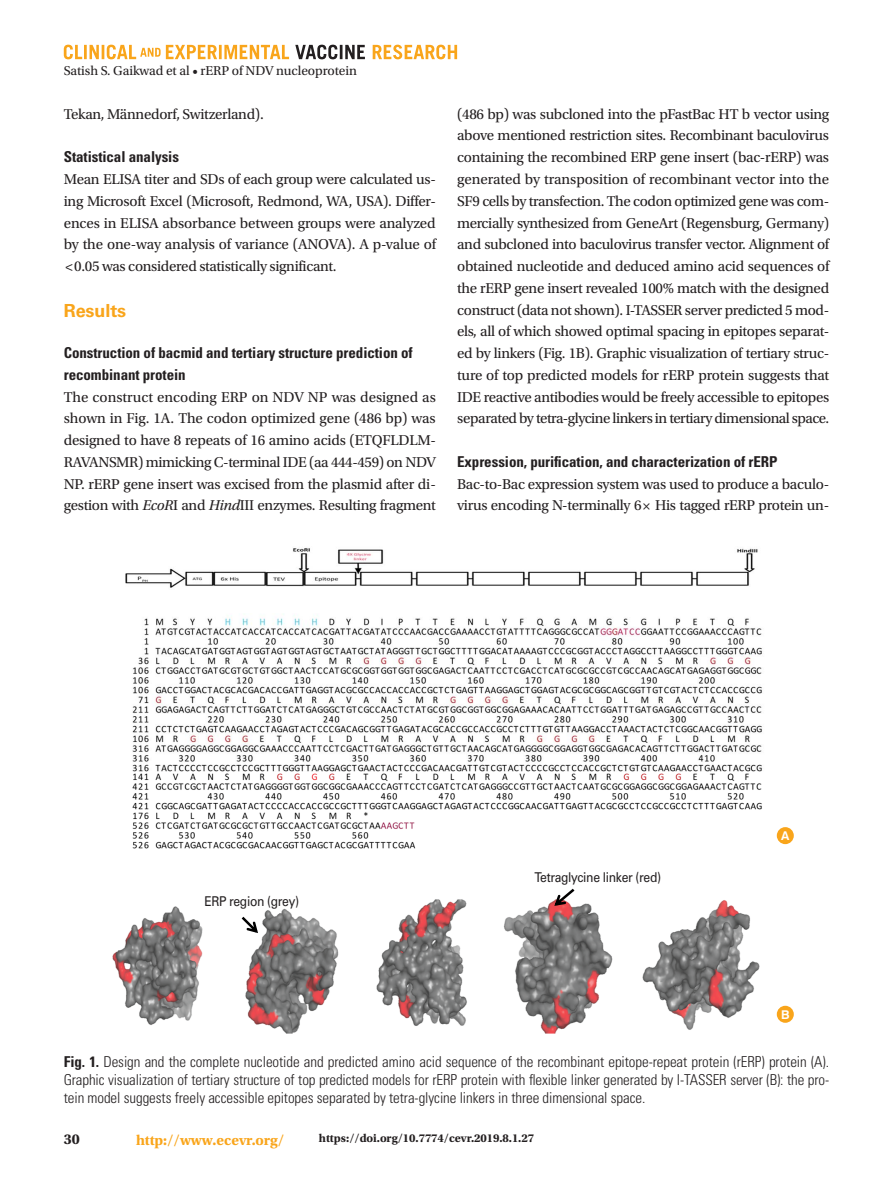
<style>
.page{position:relative;width:893px;height:1191px;background:#fff}
.page>*{position:absolute;margin:0;border:0;box-sizing:border-box;transform-origin:0 0}
.t1{font:35.85px "Calibri";color:#000}
.CVER_대제목{font:700 18px "Univers LT Std";letter-spacing:-.005em;color:#f9a51b}
.CVER_본문{font:15px/21.8px "Utopia Std";letter-spacing:-.02em;color:#231f20;text-align:justify}
.CVER_표그림캡션{font:300 condensed 15px/18px "Univers LT Std";letter-spacing:-.005em;color:#231f20;text-align:justify}
.CVER_중제목{font:700 condensed 15px/21.8px "Univers LT Std";letter-spacing:-.005em;color:#231f20}
.t2{font:700 15px "Utopia Std";letter-spacing:-.005em;color:#f9a51b}
.t3{font:700 15px "Utopia Std";color:#231f20}
.t4{font:13.5px "Utopia Std";letter-spacing:-.005em;color:#231f20}
.CVER_그림지문{font:13.5px "Univers LT Std";letter-spacing:-.03em;color:#231f20;scale:.9 1}
.t5{font:700 12.15px "Swiss 721 BT";color:#fff}
.t6{font:700 12px "Utopia Std";letter-spacing:-.005em;color:#231f20}
.s1{font-style:italic}
.s2{font-weight:700}
</style>
<div class="page">
<svg style="left:373px;top:45px;width:84px;height:14px"></svg>
<svg style="left:295px;top:45px;width:70px;height:14px"></svg>
<svg style="left:64px;top:45px;width:225px;height:14px"></svg>
<img style="left:125px;top:548px;width:668px;height:301px">
<div style="left:110px;top:539px;width:58px;height:26px;background:#fff"></div>
<img style="left:112px;top:890px;width:648px;height:143px">
<svg style="left:242px;top:916px;width:16px;height:17px"></svg>
<svg style="left:554px;top:888px;width:20px;height:18px"></svg>
<div style="left:114px;top:881px;width:41px;height:27px;background:#fff"></div>
<div style="left:777px;top:1005px;width:17px;height:17px;background:#f9a51b;border-radius:50%"></div>
<div style="left:777px;top:827px;width:17px;height:17px;background:#f9a51b;border-radius:50%"></div>
<p class="t4" style="left:64px;top:63px;width:295px">Satish S. Gaikwad et al • rERP of NDV nucleoprotein</p>
<p class="CVER_본문" style="left:64px;top:103px;width:201px">Tekan, Männedorf, Switzerland).</p>
<p class="CVER_중제목" style="left:64px;top:146px;width:117px">Statistical analysis</p>
<p class="CVER_본문" style="left:64px;top:168px;width:374px">Mean ELISA titer and SDs of each group were calculated us&shy;ing Microsoft Excel (Microsoft, Redmond, WA, USA). Differ&shy;ences in ELISA absorbance between groups were analyzed by the one-way analysis of variance (ANOVA). A p-value of &lt;0.05 was considered statistically significant.</p>
<p class="CVER_대제목" style="left:64px;top:300px;width:64px">Results</p>
<p class="CVER_중제목" style="left:64px;top:342px;width:350px">Construction of bacmid and tertiary structure prediction of recombinant protein</p>
<p class="CVER_본문" style="left:64px;top:386px;width:374px">The construct encoding ERP on NDV NP was designed as shown in Fig. 1A. The codon optimized gene (486 bp) was designed to have 8 repeats of 16 amino acids (ETQFLDLM-RAVANSMR) mimicking C-terminal IDE (aa 444-459) on NDV NP. rERP gene insert was excised from the plasmid after di&shy;gestion with <span class="s1">EcoR</span>I and <span class="s1">Hind</span>III enzymes. Resulting fragment</p>
<p class="t1" style="left:67px;top:494px;width:70px">Fig.1</p>
<p class="CVER_본문" style="left:457px;top:103px;width:374px">(486 bp) was subcloned into the pFastBac HT b vector using above mentioned restriction sites. Recombinant baculovirus containing the recombined ERP gene insert (bac-rERP) was generated by transposition of recombinant vector into the SF9 cells by transfection. The codon optimized gene was com&shy;mercially synthesized from GeneArt (Regensburg, Germany) and subcloned into baculovirus transfer vector. Alignment of obtained nucleotide and deduced amino acid sequences of the rERP gene insert revealed 100% match with the designed construct (data not shown). I-TASSER server predicted 5 mod&shy;els, all of which showed optimal spacing in epitopes separat&shy;ed by linkers (Fig. 1B). Graphic visualization of tertiary struc&shy;ture of top predicted models for rERP protein suggests that IDE reactive antibodies would be freely accessible to epitopes separated by tetra-glycine linkers in tertiary dimensional space.</p>
<p class="CVER_중제목" style="left:457px;top:450px;width:322px">Expression, purification, and characterization of rERP</p>
<p class="CVER_본문" style="left:457px;top:473px;width:374px">Bac-to-Bac expression system was used to produce a baculo&shy;virus encoding N-terminally 6× His tagged rERP protein un-</p>
<p class="CVER_그림지문" style="left:204px;top:893px;width:107px">ERP region (grey)</p>
<p class="CVER_그림지문" style="left:535px;top:868px;width:142px">Tetraglycine linker (red)</p>
<p class="t5" style="left:781px;top:828px;width:10px">A</p>
<p class="t5" style="left:781px;top:1006px;width:10px">B</p>
<p class="CVER_표그림캡션" style="left:64px;top:1053px;width:767px"><span class="s2">Fig. 1.</span> Design and the complete nucleotide and predicted amino acid sequence of the recombinant epitope-repeat protein (rERP) protein (A).<br>Graphic visualization of tertiary structure of top predicted models for rERP protein with flexible linker generated by I-TASSER server (B): the pro&shy;tein model suggests freely accessible epitopes separated by tetra-glycine linkers in three dimensional space.</p>
<p class="t3" style="left:64px;top:1130px;width:17px">30</p>
<p class="t2" style="left:136px;top:1131px;width:150px">http://www.ecevr.org/</p>
<p class="t6" style="left:319px;top:1131px;width:217px">https://doi.org/10.7774/cevr.2019.8.1.27</p>
</div>
